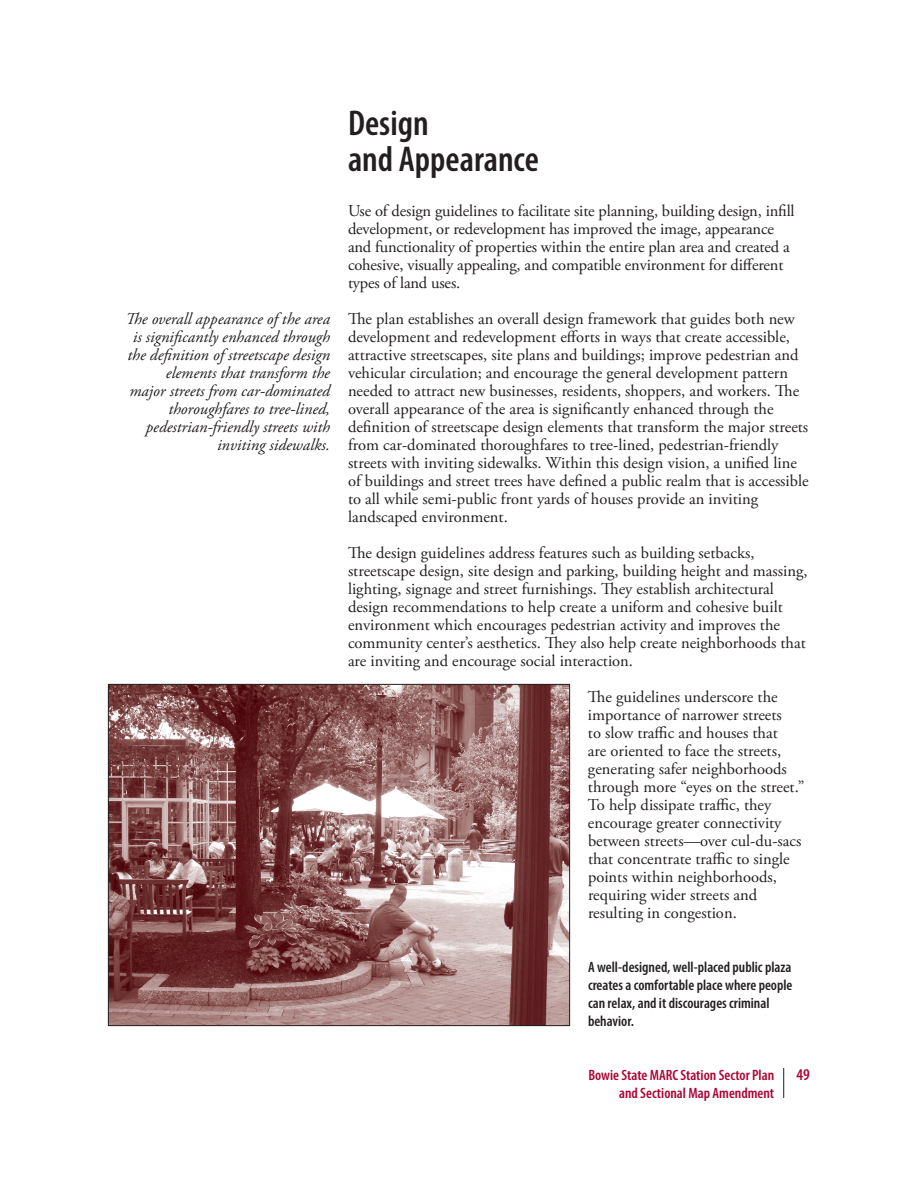
<style>
.page{position:relative;width:918px;height:1188px;background:#fff}
.page>*{position:absolute;margin:0;border:0;box-sizing:border-box;transform-origin:0 0}
.head2_myr24{font:600 condensed 36px "Myriad Pro";color:#231f20}
.t1{font:16.5px/18px "Adobe Garamond Pro";color:#231f20}
.pullquote{font:italic 16.5px/18px "Adobe Garamond Pro";color:#231f20;text-align:right}
.t2{font:600 condensed 16.5px "Myriad Pro";color:#ab0333}
.t3{font:600 condensed 15px/18px "Myriad Pro";color:#231f20}
.t4{font:600 condensed 15px "Myriad Pro";color:#ab0333}
</style>
<div class="page">
<hr style="left:783px;top:1068px;width:1px;height:30px;background:#231f20">
<img style="left:110px;top:686px;width:458px;height:338px">
<div style="left:108px;top:684px;width:462px;height:342px;border:1px solid #231f20"></div>
<p class="pullquote" style="left:125px;top:310px;width:206px">The overall appearance of the area is significantly enhanced through the definition of streetscape design elements that transform the<br>major streets from car-dominated thoroughfares to tree-lined, pedestrian-friendly streets with inviting sidewalks.</p>
<p class="head2_myr24" style="left:348px;top:101px;width:82px">Design</p>
<p class="head2_myr24" style="left:348px;top:137px;width:192px">and Appearance</p>
<p class="t1" style="left:348px;top:202px;width:448px">Use of design guidelines to facilitate site planning, building design, infill development, or redevelopment has improved the image, appearance and functionality of properties within the entire plan area and created a cohesive, visually appealing, and compatible environment for different types of land uses.</p>
<p class="t1" style="left:348px;top:310px;width:462px">The plan establishes an overall design framework that guides both new development and redevelopment efforts in ways that create accessible, attractive streetscapes, site plans and buildings; improve pedestrian and vehicular circulation; and encourage the general development pattern needed to attract new businesses, residents, shoppers, and workers. The overall appearance of the area is significantly enhanced through the definition of streetscape design elements that transform the major streets from car-dominated thoroughfares to tree-lined, pedestrian-friendly streets with inviting sidewalks. Within this design vision, a unified line of buildings and street trees have defined a public realm that is accessible to all while semi-public front yards of houses provide an inviting landscaped environment.</p>
<p class="t1" style="left:348px;top:544px;width:461px">The design guidelines address features such as building setbacks, streetscape design, site design and parking, building height and massing, lighting, signage and street furnishings. They establish architectural design recommendations to help create a uniform and cohesive built environment which encourages pedestrian activity and improves the community center’s aesthetics. They also help create neighborhoods that are inviting and encourage social interaction.</p>
<p class="t1" style="left:588px;top:688px;width:218px">The guidelines underscore the importance of narrower streets<br>to slow traffic and houses that<br>are oriented to face the streets, generating safer neighborhoods through more “eyes on the street.”<br>To help dissipate traffic, they encourage greater connectivity between streets—over cul-du-sacs that concentrate traffic to single points within neighborhoods, requiring wider streets and resulting in congestion.</p>
<p class="t3" style="left:588px;top:958px;width:206px">A well-designed, well-placed public plaza creates a comfortable place where people can relax, and it discourages criminal behavior.</p>
<p class="t4" style="left:588px;top:1066px;width:187px">Bowie State MARC Station Sector Plan</p>
<p class="t2" style="left:797px;top:1064px;width:15px">49</p>
<p class="t4" style="left:619px;top:1084px;width:157px">and Sectional Map Amendment</p>
</div>
